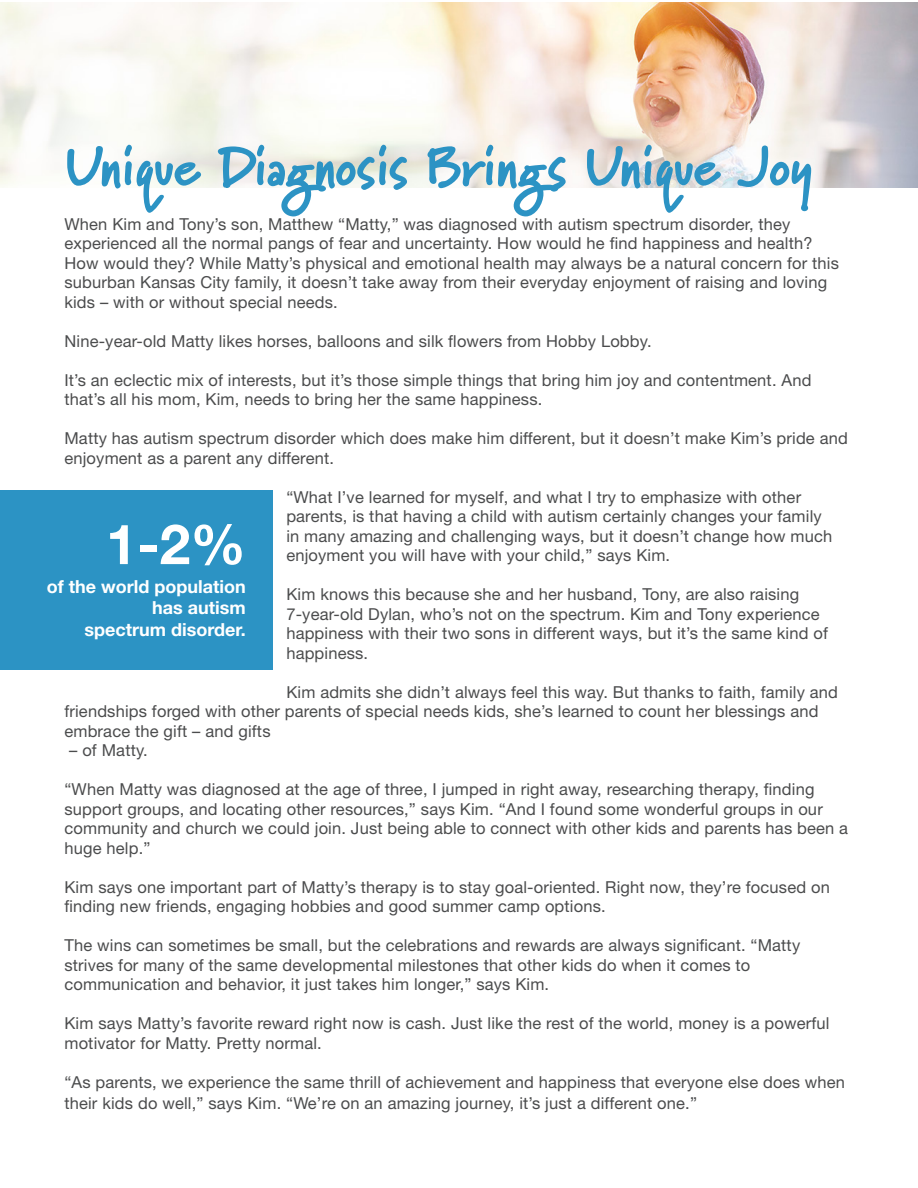
<style>
.page{position:relative;width:918px;height:1188px;background:#fff}
.page>*{position:absolute;margin:0;border:0;box-sizing:border-box;transform-origin:0 0}
.t1{font:900 55.5px "Marydale";letter-spacing:-.01em;color:#2c93c4}
.t2{font:700 55.5px "Helvetica Neue LT Std";color:#fff}
.t3{font:700 18px/21.6px "Helvetica Neue LT Std";color:#fff;text-align:right}
.t4{font:16.5px/19.5px "Helvetica Neue LT Std";letter-spacing:.01em;color:#4b4c4d}
</style>
<div class="page">
<img style="left:0;top:2px;width:918px;height:186px">
<div style="left:0;top:490px;width:273px;height:180px;background:#2c93c4"></div>
<p class="t1" style="left:64px;top:134px;width:749px">Unique Diagnosis Brings Unique Joy</p>
<p class="t4" style="left:64px;top:214px;width:776px">When Kim and Tony’s son, Matthew “Matty,” was diagnosed with autism spectrum disorder, they experienced all the normal pangs of fear and uncertainty. How would he find happiness and health?<br>How would they? While Matty’s physical and emotional health may always be a natural concern for this suburban Kansas City family, it doesn’t take away from their everyday enjoyment of raising and loving kids – with or without special needs.</p>
<p class="t4" style="left:64px;top:331px;width:589px">Nine-year-old Matty likes horses, balloons and silk flowers from Hobby Lobby.</p>
<p class="t4" style="left:64px;top:370px;width:749px">It’s an eclectic mix of interests, but it’s those simple things that bring him joy and contentment. And that’s all his mom, Kim, needs to bring her the same happiness.</p>
<p class="t4" style="left:64px;top:429px;width:785px">Matty has autism spectrum disorder which does make him different, but it doesn’t make Kim’s pride and enjoyment as a parent any different.</p>
<p class="t4" style="left:286px;top:487px;width:547px">“What I’ve learned for myself, and what I try to emphasize with other parents, is that having a child with autism certainly changes your family in many amazing and challenging ways, but it doesn’t change how much enjoyment you will have with your child,” says Kim.</p>
<p class="t4" style="left:286px;top:585px;width:543px">Kim knows this because she and her husband, Tony, are also raising 7-year-old Dylan, who’s not on the spectrum. Kim and Tony experience happiness with their two sons in different ways, but it’s the same kind of happiness.</p>
<p class="t4" style="left:64px;top:682px;width:775px;text-indent:222px">Kim admits she didn’t always feel this way. But thanks to faith, family and friendships forged with other parents of special needs kids, she’s learned to count her blessings and embrace the gift – and gifts</p>
<p class="t4" style="left:69px;top:741px;width:80px">– of Matty.</p>
<p class="t4" style="left:64px;top:780px;width:785px">“When Matty was diagnosed at the age of three, I jumped in right away, researching therapy, finding support groups, and locating other resources,” says Kim. “And I found some wonderful groups in our community and church we could join. Just being able to connect with other kids and parents has been a huge help.”</p>
<p class="t4" style="left:64px;top:877px;width:767px">Kim says one important part of Matty’s therapy is to stay goal-oriented. Right now, they’re focused on finding new friends, engaging hobbies and good summer camp options.</p>
<p class="t4" style="left:64px;top:936px;width:737px">The wins can sometimes be small, but the celebrations and rewards are always significant. “Matty strives for many of the same developmental milestones that other kids do when it comes to communication and behavior, it just takes him longer,” says Kim.</p>
<p class="t4" style="left:64px;top:1014px;width:767px">Kim says Matty’s favorite reward right now is cash. Just like the rest of the world, money is a powerful motivator for Matty. Pretty normal.</p>
<p class="t4" style="left:64px;top:1071px;width:782px;line-height:21px">“As parents, we experience the same thrill of achievement and happiness that everyone else does when their kids do well,” says Kim. “We’re on an amazing journey, it’s just a different one.”</p>
<p class="t2" style="left:106px;top:510px;width:141px">1-2%</p>
<p class="t3" style="left:47px;top:575px;width:200px">of the world population has autism<br>spectrum disorder.</p>
</div>
